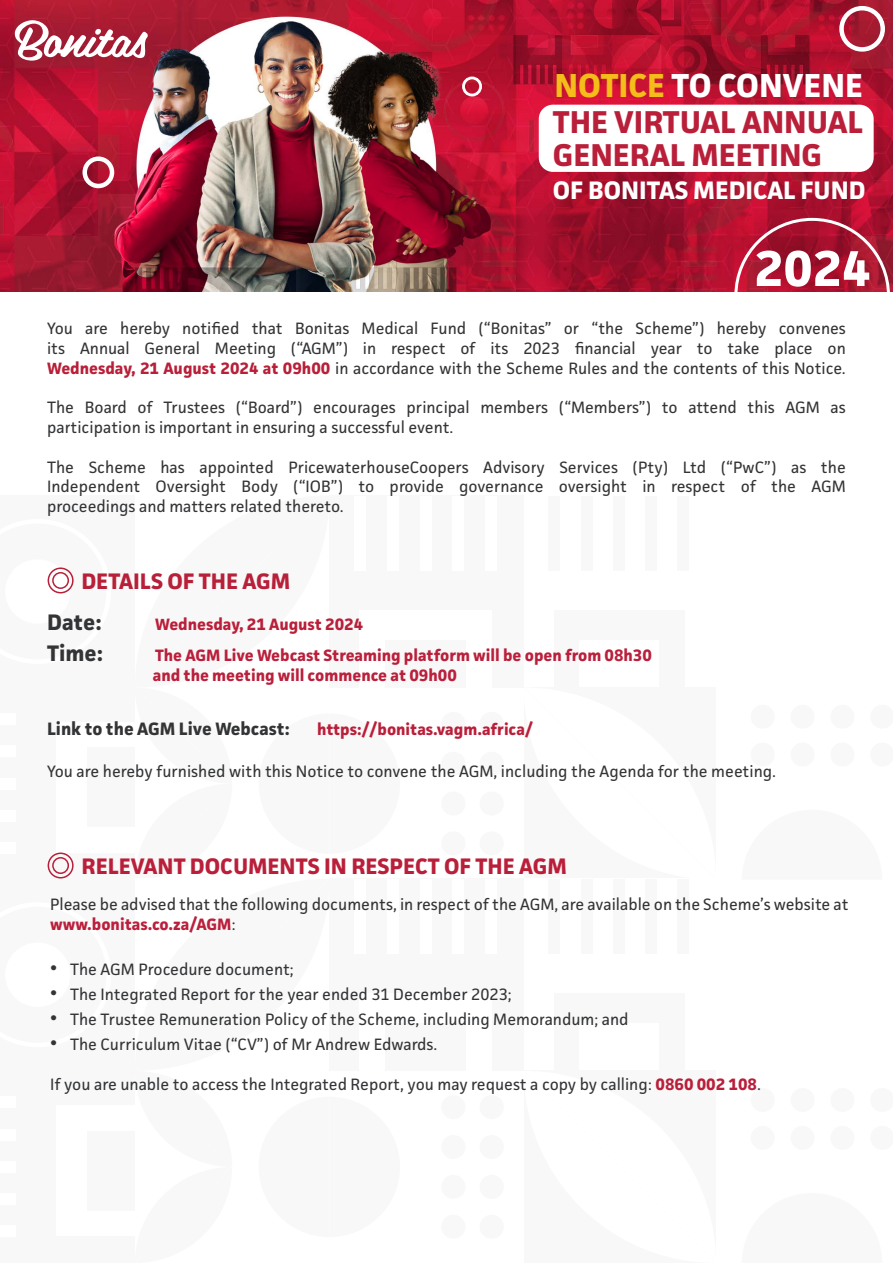
<style>
.page{position:relative;width:893px;height:1263px;background:#fff}
.page>*{position:absolute;margin:0;border:0;box-sizing:border-box;transform-origin:0 0}
.t1{font:700 33.3px "Facit";color:#fff}
.t2{font:700 31.65px/33.3px "Facit";color:#ba1f3a}
.t3{font:700 25.35px "Facit";color:#fff}
.t4{font:700 22.5px "Facit";color:#ba1f3a}
.t5{font:700 22.5px "Facit";color:#b81f38}
.t6{font:700 22.5px "Facit";color:#333436}
.t7{font:700 18px "Facit";color:#333436}
.t8{font:16.5px/19.8px "Facit";color:#333436;text-align:justify}
.t9{font:700 16.5px/19.8px "Facit";color:#ba1f3b}
.t10{font:700 16.5px "Facit";color:#ba1f3a}
.s1{color:#f4bd19}
.s2{font-weight:700;color:#b81f38}
.s3{font-weight:700;color:#ba1f3b}
.s4{font-weight:600;font-size:21px}
.s5{font-weight:700;color:#ba1f3a}
</style>
<div class="page">
<img style="left:0;top:0;width:893px;height:291px">
<svg style="left:15px;top:20px;width:133px;height:41px"></svg>
<svg style="left:756px;top:250px;width:113px;height:37px"></svg>
<div style="left:734px;top:218px;width:156px;height:155px;border:3px solid #fff;border-radius:50%"></div>
<div style="left:839px;top:6px;width:46px;height:46px;border:4px solid #fff;border-radius:50%"></div>
<div style="left:82px;top:156px;width:32px;height:32px;border:4px solid #fff;border-radius:50%"></div>
<div style="left:830px;top:705px;width:24px;height:24px;background:#f8f8f8;border-radius:50%"></div>
<div style="left:791px;top:705px;width:24px;height:24px;background:#f8f8f8;border-radius:50%"></div>
<div style="left:751px;top:705px;width:24px;height:24px;background:#f8f8f8;border-radius:50%"></div>
<div style="left:830px;top:743px;width:24px;height:24px;background:#f8f8f8;border-radius:50%"></div>
<div style="left:791px;top:743px;width:24px;height:24px;background:#f8f8f8;border-radius:50%"></div>
<div style="left:751px;top:743px;width:24px;height:24px;background:#f8f8f8;border-radius:50%"></div>
<div style="left:549px;top:496px;width:11px;height:75px;background:#f8f8f8"></div>
<div style="left:581px;top:496px;width:12px;height:75px;background:#f8f8f8"></div>
<div style="left:613px;top:496px;width:12px;height:75px;background:#f8f8f8"></div>
<div style="left:645px;top:496px;width:12px;height:75px;background:#f8f8f8"></div>
<div style="left:678px;top:496px;width:11px;height:75px;background:#f8f8f8"></div>
<div style="left:554px;top:610px;width:130px;height:77px;background:#f8f8f8"></div>
<div style="left:579px;top:640px;width:80px;height:47px;background:#fff"></div>
<div style="left:0;top:687px;width:135px;height:193px;background:#f8f8f8"></div>
<div style="left:329px;top:495px;width:195px;height:192px;background:#f8f8f8"></div>
<div style="left:441px;top:712px;width:24px;height:24px;background:#f8f8f8;border-radius:50%"></div>
<div style="left:441px;top:752px;width:24px;height:24px;background:#f8f8f8;border-radius:50%"></div>
<div style="left:441px;top:791px;width:24px;height:24px;background:#f8f8f8;border-radius:50%"></div>
<div style="left:441px;top:831px;width:24px;height:24px;background:#f8f8f8;border-radius:50%"></div>
<div style="left:480px;top:712px;width:24px;height:24px;background:#f8f8f8;border-radius:50%"></div>
<div style="left:480px;top:752px;width:24px;height:24px;background:#f8f8f8;border-radius:50%"></div>
<div style="left:480px;top:791px;width:24px;height:24px;background:#f8f8f8;border-radius:50%"></div>
<div style="left:480px;top:831px;width:24px;height:24px;background:#f8f8f8;border-radius:50%"></div>
<div style="left:420px;top:496px;width:12px;height:75px;background:#fff"></div>
<div style="left:452px;top:496px;width:12px;height:75px;background:#fff"></div>
<div style="left:485px;top:496px;width:12px;height:75px;background:#fff"></div>
<div style="left:0;top:842px;width:16px;height:12px;background:#fff"></div>
<div style="left:0;top:810px;width:16px;height:12px;background:#fff"></div>
<div style="left:0;top:778px;width:16px;height:11px;background:#fff"></div>
<div style="left:0;top:745px;width:16px;height:12px;background:#fff"></div>
<div style="left:0;top:713px;width:16px;height:12px;background:#fff"></div>
<div style="left:57px;top:722px;width:78px;height:130px;background:#fff"></div>
<div style="left:87px;top:747px;width:48px;height:80px;background:#f8f8f8"></div>
<div style="left:360px;top:610px;width:132px;height:77px;background:#fff"></div>
<div style="left:385px;top:640px;width:81px;height:47px;background:#f8f8f8"></div>
<div style="left:0;top:495px;width:135px;height:192px;background:#f8f8f8"></div>
<svg style="left:47px;top:570px;width:26px;height:24px"></svg>
<div style="left:830px;top:1088px;width:24px;height:24px;background:#f8f8f8;border-radius:50%"></div>
<div style="left:791px;top:1088px;width:24px;height:24px;background:#f8f8f8;border-radius:50%"></div>
<div style="left:751px;top:1088px;width:24px;height:24px;background:#f8f8f8;border-radius:50%"></div>
<div style="left:830px;top:1126px;width:24px;height:24px;background:#f8f8f8;border-radius:50%"></div>
<div style="left:791px;top:1126px;width:24px;height:24px;background:#f8f8f8;border-radius:50%"></div>
<div style="left:751px;top:1126px;width:24px;height:24px;background:#f8f8f8;border-radius:50%"></div>
<div style="left:549px;top:879px;width:11px;height:75px;background:#f8f8f8"></div>
<div style="left:581px;top:879px;width:12px;height:75px;background:#f8f8f8"></div>
<div style="left:613px;top:879px;width:12px;height:75px;background:#f8f8f8"></div>
<div style="left:645px;top:879px;width:12px;height:75px;background:#f8f8f8"></div>
<div style="left:678px;top:879px;width:11px;height:75px;background:#f8f8f8"></div>
<div style="left:554px;top:993px;width:130px;height:78px;background:#f8f8f8"></div>
<div style="left:579px;top:1023px;width:80px;height:48px;background:#fff"></div>
<div style="left:0;top:1071px;width:135px;height:192px;background:#f8f8f8"></div>
<div style="left:329px;top:879px;width:195px;height:192px;background:#f8f8f8"></div>
<div style="left:441px;top:1095px;width:24px;height:24px;background:#f8f8f8;border-radius:50%"></div>
<div style="left:441px;top:1135px;width:24px;height:24px;background:#f8f8f8;border-radius:50%"></div>
<div style="left:441px;top:1175px;width:24px;height:24px;background:#f8f8f8;border-radius:50%"></div>
<div style="left:441px;top:1215px;width:24px;height:24px;background:#f8f8f8;border-radius:50%"></div>
<div style="left:480px;top:1095px;width:24px;height:24px;background:#f8f8f8;border-radius:50%"></div>
<div style="left:480px;top:1135px;width:24px;height:24px;background:#f8f8f8;border-radius:50%"></div>
<div style="left:480px;top:1175px;width:24px;height:24px;background:#f8f8f8;border-radius:50%"></div>
<div style="left:480px;top:1215px;width:24px;height:24px;background:#f8f8f8;border-radius:50%"></div>
<div style="left:420px;top:879px;width:12px;height:75px;background:#fff"></div>
<div style="left:452px;top:879px;width:12px;height:75px;background:#fff"></div>
<div style="left:485px;top:879px;width:12px;height:75px;background:#fff"></div>
<div style="left:0;top:1225px;width:16px;height:12px;background:#fff"></div>
<div style="left:0;top:1193px;width:16px;height:12px;background:#fff"></div>
<div style="left:0;top:1161px;width:16px;height:12px;background:#fff"></div>
<div style="left:0;top:1129px;width:16px;height:11px;background:#fff"></div>
<div style="left:0;top:1096px;width:16px;height:12px;background:#fff"></div>
<div style="left:57px;top:1105px;width:78px;height:131px;background:#fff"></div>
<div style="left:87px;top:1131px;width:48px;height:79px;background:#f8f8f8"></div>
<div style="left:360px;top:993px;width:132px;height:78px;background:#fff"></div>
<div style="left:385px;top:1023px;width:81px;height:48px;background:#f8f8f8"></div>
<div style="left:0;top:879px;width:135px;height:192px;background:#f8f8f8"></div>
<div style="left:539px;top:105px;width:335px;height:67px;background:#fff;border-radius:14px"></div>
<div style="left:462px;top:77px;width:20px;height:19px;border:3px solid #fff;border-radius:50%"></div>
<div style="left:48px;top:567px;width:26px;height:26px;border:2px solid #b81f38;border-radius:50%"></div>
<div style="left:52px;top:572px;width:17px;height:17px;border:2px solid #b81f38;border-radius:50%"></div>
<div style="left:48px;top:852px;width:26px;height:26px;border:2px solid #b81f38;border-radius:50%"></div>
<div style="left:52px;top:857px;width:17px;height:17px;border:2px solid #b81f38;border-radius:50%"></div>
<h1 class="t1" style="left:555px;top:65px;width:310px"><span class="s1">NOTICE</span> TO CONVENE</h1>
<h2 class="t2" style="left:553px;top:104px;width:311px">THE VIRTUAL ANNUAL<br>GENERAL MEETING</h2>
<h3 class="t3" style="left:553px;top:175px;width:314px">OF BONITAS MEDICAL FUND</h3>
<p class="t8" style="left:47px;top:318px;width:800px">You are hereby notified that Bonitas Medical Fund (“Bonitas” or “the Scheme”) hereby convenes its Annual General Meeting (“AGM”) in respect of its 2023 financial year to take place on <span class="s2">Wednesday, 21 August 2024 at 09h00</span> in accordance with the Scheme Rules and the contents of this Notice.</p>
<p class="t8" style="left:47px;top:397px;width:800px">The Board of Trustees (“Board”) encourages principal members (“Members”) to attend this AGM as participation is important in ensuring a successful event.</p>
<p class="t8" style="left:47px;top:457px;width:800px">The Scheme has appointed PricewaterhouseCoopers Advisory Services (Pty) Ltd (“PwC”) as the Independent Oversight Body (“IOB”) to provide governance oversight in respect of the AGM proceedings and matters related thereto.</p>
<h3 class="t5" style="left:81px;top:567px;width:210px">DETAILS OF THE AGM</h3>
<h3 class="t6" style="left:47px;top:608px;width:56px">Date:</h3>
<p class="t10" style="left:155px;top:614px;width:210px">Wednesday, 21 August 2024</p>
<h3 class="t6" style="left:47px;top:639px;width:58px">Time:</h3>
<p class="t9" style="left:153px;top:645px;width:501px">The AGM Live Webcast Streaming platform will be open from 08h30 and the meeting will commence at 09h00</p>
<p class="t7" style="left:47px;top:717px;width:244px">Link to the AGM Live Webcast:</p>
<p class="t10" style="left:317px;top:719px;width:217px">https://bonitas.vagm.africa/</p>
<p class="t8" style="left:47px;top:761px;width:730px">You are hereby furnished with this Notice to convene the AGM, including the Agenda for the meeting.</p>
<h3 class="t4" style="left:81px;top:852px;width:487px">RELEVANT DOCUMENTS IN RESPECT OF THE AGM</h3>
<p class="t8" style="left:50px;top:894px;width:800px">Please be advised that the following documents, in respect of the AGM, are available on the Scheme’s website at <span class="s3">www.bonitas.co.za/AGM</span>:</p>
<p class="t8" style="left:50px;top:959px;width:245px"><span class="s4">•</span> The AGM Procedure document;</p>
<p class="t8" style="left:50px;top:984px;width:463px"><span class="s4">•</span> The Integrated Report for the year ended 31 December 2023;</p>
<p class="t8" style="left:50px;top:1009px;width:580px"><span class="s4">•</span> The Trustee Remuneration Policy of the Scheme, including Memorandum; and</p>
<p class="t8" style="left:50px;top:1034px;width:389px"><span class="s4">•</span> The Curriculum Vitae (“CV”) of Mr Andrew Edwards.</p>
<p class="t8" style="left:50px;top:1074px;width:712px">If you are unable to access the Integrated Report, you may request a copy by calling: <span class="s5">0860 002 108</span>.</p>
</div>
